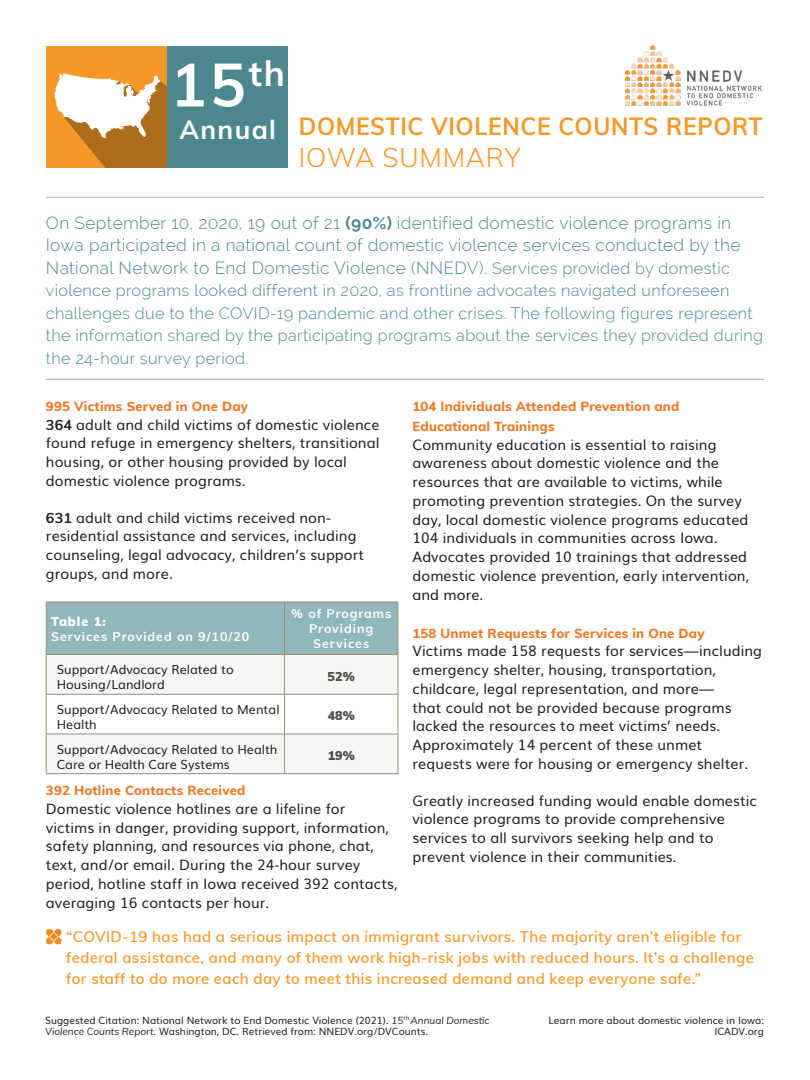
<style>
.page{position:relative;width:810px;height:1080px;background:#fff}
.page>*{position:absolute;margin:0;border:0;box-sizing:border-box;transform-origin:0 0}
.t1{font:700 60.25px "Muli";color:#fff}
.national_summary_thi{font:300 26.38px "Muli";letter-spacing:.03em;color:#f59828}
.t2{font:700 26.25px "Muli";letter-spacing:.05em;color:#fff}
.national_summary_bol{font:700 24.88px "Muli";letter-spacing:.03em;color:#f59828;scale:.93 1}
.Blue_callouts_Ralewa{font:300 17.38px/22.5px "Raleway";letter-spacing:.02em;color:#4c878f}
.Blue_callouts_Ralewa-2{font:300 16.25px/22.5px "Raleway";letter-spacing:.02em;color:#4c878f}
.natl_summary_orange{font:600 15px/21.2px "Muli";letter-spacing:.025em;color:#f59828}
.Body_text{font:14.38px/18.8px "Muli";letter-spacing:.005em;color:#1f201f}
.Drk_Orange_Subheads{font:800 13.12px "Muli";letter-spacing:.015em;color:#ee7723}
.Text_Column{font:12.5px/15px "Muli";color:#1f201f}
.VicHeder{font:700 12.5px/15px "Muli";letter-spacing:.075em;color:#fff;text-align:center}
.small_table_header_l{font:700 12.5px "Muli";letter-spacing:.075em;color:#fff}
.t3{font:900 12.5px "Muli";color:#515249}
.small_table_header_l-2{font:900 12.5px "Muli";letter-spacing:.075em;color:#fff}
.Main_body_text___lea{font:10px/11.2px "Muli";color:#1f201f}
.s1{font-weight:700}
.s2{font-size:16.25px}
.s3{font-style:italic}
</style>
<div class="page">
<hr style="left:47px;top:197px;width:716px;height:1px;background:#bbb9af">
<hr style="left:47px;top:379px;width:716px;height:1px;background:#bbb9af">
<svg style="left:46px;top:929px;width:16px;height:15px"></svg>
<div style="left:165px;top:46px;width:122px;height:121px;background:#4c878f"></div>
<div style="left:46px;top:46px;width:121px;height:121px;background:#f59828"></div>
<svg style="left:54px;top:73px;width:113px;height:94px"></svg>
<div style="left:47px;top:603px;width:351px;height:51px;background:#92b7bb"></div>
<svg style="left:47px;top:655px;width:351px;height:118px;fill:#f6f6f5"></svg>
<hr style="left:284px;top:602px;width:1px;height:52px;background:#998b7d">
<hr style="left:284px;top:655px;width:1px;height:39px;background:#998b7d">
<hr style="left:284px;top:694px;width:1px;height:40px;background:#998b7d">
<hr style="left:284px;top:734px;width:1px;height:40px;background:#998b7d">
<hr style="left:46px;top:602px;width:239px;height:1px;background:#998b7d">
<hr style="left:46px;top:602px;width:1px;height:52px;background:#998b7d">
<hr style="left:285px;top:602px;width:113px;height:1px;background:#998b7d">
<hr style="left:398px;top:602px;width:1px;height:52px;background:#998b7d">
<hr style="left:46px;top:654px;width:239px;height:1px;background:#998b7d">
<hr style="left:46px;top:655px;width:1px;height:39px;background:#998b7d">
<hr style="left:285px;top:654px;width:113px;height:1px;background:#998b7d">
<hr style="left:398px;top:655px;width:1px;height:39px;background:#998b7d">
<hr style="left:46px;top:694px;width:239px;height:1px;background:#998b7d">
<hr style="left:46px;top:694px;width:1px;height:40px;background:#998b7d">
<hr style="left:285px;top:694px;width:113px;height:1px;background:#998b7d">
<hr style="left:398px;top:694px;width:1px;height:40px;background:#998b7d">
<hr style="left:46px;top:734px;width:239px;height:1px;background:#998b7d">
<hr style="left:46px;top:734px;width:1px;height:40px;background:#998b7d">
<hr style="left:285px;top:734px;width:113px;height:1px;background:#998b7d">
<hr style="left:398px;top:734px;width:1px;height:40px;background:#998b7d">
<hr style="left:46px;top:773px;width:239px;height:1px;background:#998b7d">
<hr style="left:285px;top:773px;width:113px;height:1px;background:#998b7d">
<img style="left:626px;top:46px;width:136px;height:60px">
<p class="t1" style="left:171px;top:41px;width:116px">15<sup>th</sup></p>
<p class="t2" style="left:179px;top:111px;width:98px">Annual</p>
<p class="national_summary_bol" style="left:299px;top:108px;width:501px">DOMESTIC VIOLENCE COUNTS REPORT</p>
<p class="national_summary_thi" style="left:299px;top:139px;width:223px">IOWA SUMMARY</p>
<p class="Blue_callouts_Ralewa" style="left:46px;top:212px;width:696px">On September 10, 2020, 19 out of 21 <span class="s1">(90%)</span> identified domestic violence programs in<br>Iowa participated in a national count of domestic violence services conducted by the<br>National Network to End Domestic Violence (NNEDV). <span class="s2">Services provided by domestic</span></p>
<p class="Blue_callouts_Ralewa-2" style="left:46px;top:279px;width:719px">violence programs looked different in 2020, as frontline advocates navigated unforeseen challenges due to the COVID-19 pandemic and other crises. The following figures represent the information shared by the participating programs about the services they provided during the 24-hour survey period.</p>
<p class="Drk_Orange_Subheads" style="left:46px;top:396px;width:204px">995 Victims Served in One Day</p>
<p class="Body_text" style="left:46px;top:414px;width:335px"><span class="s1">364</span> adult and child victims of domestic violence found refuge in emergency shelters, transitional housing, or other housing provided by local domestic violence programs.</p>
<p class="Body_text" style="left:46px;top:507px;width:320px"><span class="s1">631</span> adult and child victims received non&shy;residential assistance and services, including counseling, legal advocacy, children’s support groups, and more.</p>
<p class="small_table_header_l-2" style="left:51px;top:612px;width:56px">Table 1:</p>
<p class="small_table_header_l" style="left:51px;top:627px;width:200px">Services Provided on 9/10/20</p>
<p class="VicHeder" style="left:291px;top:606px;width:102px">% of Programs<br>Providing<br>Services</p>
<p class="Text_Column" style="left:57px;top:661px;width:179px">Support/Advocacy Related to<br>Housing/Landlord</p>
<p class="t3" style="left:328px;top:667px;width:29px">52%</p>
<p class="Text_Column" style="left:57px;top:701px;width:224px">Support/Advocacy Related to Mental<br>Health</p>
<p class="t3" style="left:328px;top:707px;width:29px">48%</p>
<p class="Text_Column" style="left:57px;top:741px;width:222px">Support/Advocacy Related to Health<br>Care or Health Care Systems</p>
<p class="t3" style="left:328px;top:746px;width:29px">19%</p>
<p class="Drk_Orange_Subheads" style="left:46px;top:781px;width:201px">392 Hotline Contacts Received</p>
<p class="Body_text" style="left:46px;top:798px;width:353px">Domestic violence hotlines are a lifeline for<br>victims in danger, providing support, information, safety planning, and resources via phone, chat, text, and/or email. During the 24-hour survey period, hotline staff in Iowa received 392 contacts, averaging 16 contacts per hour.</p>
<p class="Drk_Orange_Subheads" style="left:412px;top:396px;width:268px">104 Individuals Attended Prevention and</p>
<p class="Drk_Orange_Subheads" style="left:412px;top:416px;width:144px">Educational Trainings</p>
<p class="Body_text" style="left:412px;top:434px;width:338px">Community education is essential to raising awareness about domestic violence and the resources that are available to victims, while promoting prevention strategies. On the survey day, local domestic violence programs educated 104 individuals in communities across Iowa.<br>Advocates provided 10 trainings that addressed domestic violence prevention, early intervention, and more.</p>
<p class="Drk_Orange_Subheads" style="left:412px;top:623px;width:294px">158 Unmet Requests for Services in One Day</p>
<p class="Body_text" style="left:412px;top:641px;width:351px">Victims made 158 requests for services—including emergency shelter, housing, transportation, childcare, legal representation, and more—<br>that could not be provided because programs lacked the resources to meet victims’ needs.<br>Approximately 14 percent of these unmet requests were for housing or emergency shelter.</p>
<p class="Body_text" style="left:412px;top:790px;width:346px">Greatly increased funding would enable domestic violence programs to provide comprehensive services to all survivors seeking help and to prevent violence in their communities.</p>
<p class="natl_summary_orange" style="left:66px;top:925px;width:689px">“COVID-19 has had a serious impact on immigrant survivors. The majority aren’t eligible for federal assistance, and many of them work high-risk jobs with reduced hours. It’s a challenge for staff to do more each day to meet this increased demand and keep everyone safe.”</p>
<p class="Main_body_text___lea" style="left:45px;top:1014px;width:446px">Suggested Citation: National Network to End Domestic Violence (2021). <span class="s3">15</span><sup>th</sup> <span class="s3">Annual Domestic<br>Violence Counts Report</span>. Washington, DC. Retrieved from: NNEDV.org/DVCounts.</p>
<p class="Main_body_text___lea" style="left:549px;top:1014px;width:217px">Learn more about domestic violence in Iowa:</p>
<p class="Main_body_text___lea" style="left:714px;top:1025px;width:51px">ICADV.org</p>
</div>
